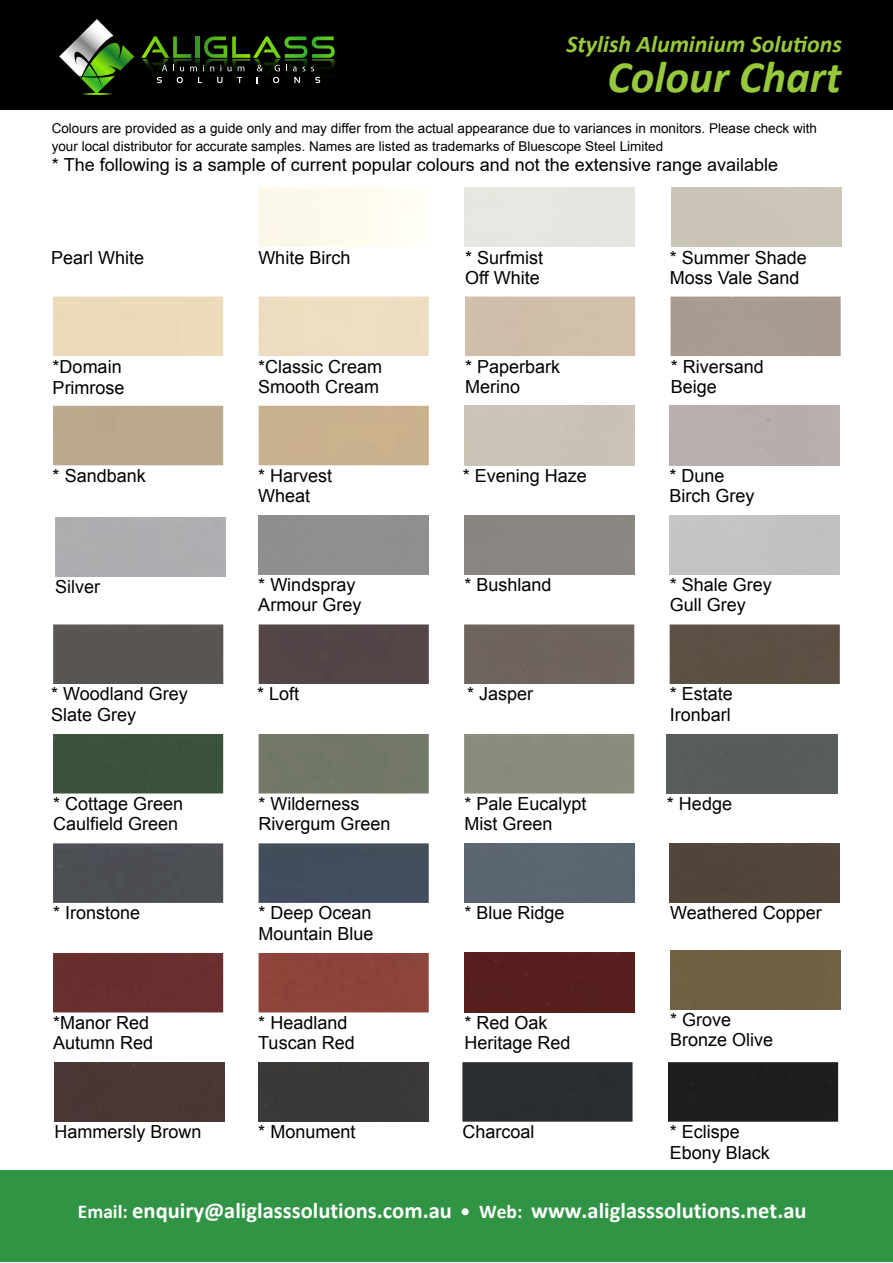
<style>
.page{position:relative;width:893px;height:1263px;background:#fff}
.page>*{position:absolute;margin:0;border:0;box-sizing:border-box;transform-origin:0 0}
.t1{font:italic 700 45px "Calibri";color:#97c93d}
.t2{font:italic 700 24px "Calibri";color:#97c93d}
.t3{font:700 22.5px "Calibri";color:#fff}
.t4{font:18px/20.1px "Arial";color:#000}
.t5{font:13.5px/18.6px "Arial";color:#000}
.s1{font-size:19.5px}
</style>
<div class="page">
<div style="left:0;top:0;width:892px;height:109px;background:#000"></div>
<div style="left:0;top:1170px;width:892px;height:91px;background:#319445"></div>
<img style="left:53px;top:297px;width:376px;height:168px">
<img style="left:53px;top:843px;width:376px;height:60px">
<img style="left:465px;top:297px;width:376px;height:59px">
<div style="left:667px;top:734px;width:170px;height:60px;background:#575d5b"></div>
<img style="left:53px;top:624px;width:376px;height:60px">
<img style="left:464px;top:624px;width:376px;height:60px">
<img style="left:53px;top:734px;width:581px;height:59px">
<div style="left:670px;top:843px;width:170px;height:60px;background:#51443b"></div>
<div style="left:464px;top:843px;width:170px;height:60px;background:#5c6672"></div>
<div style="left:670px;top:950px;width:170px;height:60px;background:#6e6043"></div>
<img style="left:53px;top:953px;width:376px;height:59px">
<div style="left:464px;top:953px;width:170px;height:59px;background:#561f1d"></div>
<div style="left:54px;top:1062px;width:170px;height:60px;background:#4a3635"></div>
<img style="left:462px;top:1062px;width:376px;height:60px">
<div style="left:259px;top:1062px;width:170px;height:60px;background:#3a3837"></div>
<svg style="left:141px;top:36px;width:194px;height:47px"></svg>
<svg style="left:59px;top:19px;width:75px;height:76px"></svg>
<h2 class="t2" style="left:566px;top:29px;width:277px">Stylish Aluminium Solutions</h2>
<h1 class="t1" style="left:607px;top:49px;width:235px">Colour Chart</h1>
<p class="t5" style="left:52px;top:119px;width:767px">Colours are provided as a guide only and may differ from the actual appearance due to variances in monitors. Please check with your local distributor for accurate samples. Names are listed as trademarks of Bluescope Steel Limited</p>
<p class="t4" style="left:52px;top:155px;width:728px">* The following is a sample of current popular colours and not the extensive range available</p>
<p class="t4" style="left:465px;top:247px;width:80px">* Surfmist<br>Off White</p>
<p class="t4" style="left:51px;top:248px;width:95px">Pearl White</p>
<p class="t4" style="left:258px;top:248px;width:94px">White Birch</p>
<p class="t4" style="left:670px;top:248px;width:139px">* Summer Shade<br>Moss Vale Sand</p>
<p class="t4" style="left:53px;top:357px;width:74px">*Domain<br>Primrose</p>
<p class="t4" style="left:258px;top:356px;width:126px">*Classic Cream<br>Smooth Cream</p>
<p class="t4" style="left:53px;top:466px;width:95px">* Sandbank</p>
<p class="t4" style="left:258px;top:466px;width:76px">* Harvest<br>Wheat</p>
<p class="t4" style="left:465px;top:357px;width:97px">* Paperbark<br>Merino</p>
<p class="t4" style="left:671px;top:357px;width:95px">* Riversand<br>Beige</p>
<p class="t4" style="left:463px;top:466px;width:126px">* Evening Haze</p>
<p class="t4" style="left:670px;top:465px;width:87px">* Dune<br>Birch Grey</p>
<p class="t4" style="left:55px;top:577px;width:47px">Silver</p>
<p class="t4" style="left:258px;top:575px;width:105px">* Windspray<br>Armour Grey</p>
<p class="t4" style="left:465px;top:575px;width:89px">* Bushland</p>
<p class="t4" style="left:670px;top:575px;width:104px">* Shale Grey<br>Gull Grey</p>
<p class="t4" style="left:51px;top:684px;width:138px">* Woodland Grey<br>Slate Grey</p>
<p class="t4" style="left:257px;top:684px;width:44px">* Loft</p>
<p class="t4" style="left:467px;top:683px;width:68px">* Jasper</p>
<p class="t4" style="left:670px;top:684px;width:65px">* Estate<br>Ironbarl</p>
<p class="t4" style="left:53px;top:794px;width:132px">* Cottage Green<br>Caulfield Green</p>
<p class="t4" style="left:258px;top:794px;width:134px">* Wilderness<br>Rivergum Green</p>
<p class="t4" style="left:465px;top:794px;width:124px">* Pale Eucalypt<br>Mist Green</p>
<p class="t4" style="left:667px;top:794px;width:67px">* Hedge</p>
<p class="t4" style="left:53px;top:903px;width:89px">* Ironstone</p>
<p class="t4" style="left:258px;top:903px;width:115px">* Deep Ocean</p>
<p class="t4" style="left:670px;top:903px;width:153px">Weathered Copper</p>
<p class="t4" style="left:258px;top:923px;width:117px">Mountain Blue</p>
<p class="t4" style="left:465px;top:903px;width:102px">* Blue Ridge</p>
<p class="t4" style="left:53px;top:1013px;width:102px">*Manor Red<br>Autumn Red</p>
<p class="t4" style="left:465px;top:1013px;width:108px">* Red Oak<br>Heritage Red</p>
<p class="t4" style="left:258px;top:1013px;width:98px">* Headland<br>Tuscan Red</p>
<p class="t4" style="left:670px;top:1010px;width:105px">* Grove<br>Bronze Olive</p>
<p class="t4" style="left:54px;top:1122px;width:149px">Hammersly Brown</p>
<p class="t4" style="left:258px;top:1122px;width:99px">* Monument</p>
<p class="t4" style="left:462px;top:1122px;width:74px">Charcoal</p>
<p class="t4" style="left:670px;top:1122px;width:102px">* Eclispe<br>Ebony Black</p>
<p class="t3" style="left:78px;top:1196px;width:730px"><span class="s1">Email:</span> enquiry@aliglasssolutions.com.au <span class="s1">• Web:</span> www.aliglasssolutions.net.au</p>
</div>
